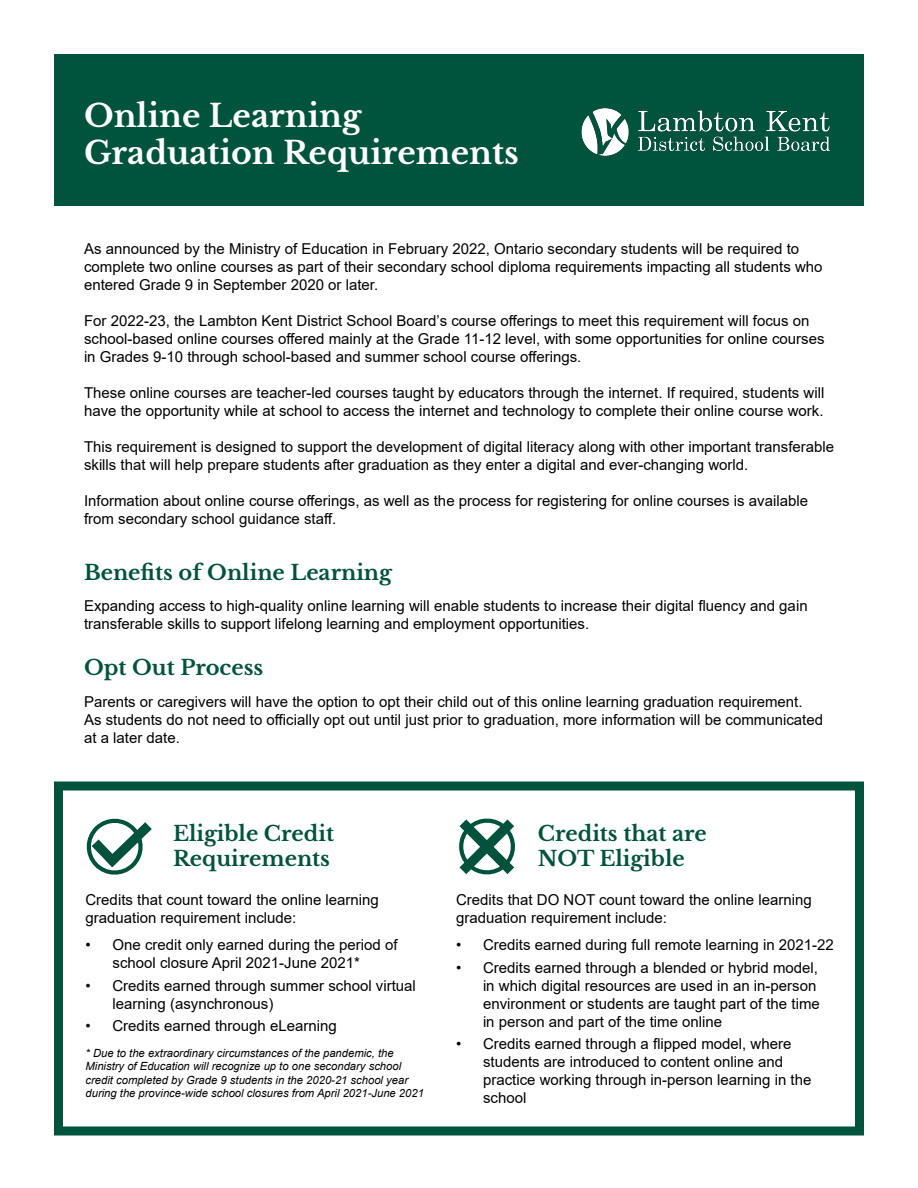
<style>
.page{position:relative;width:918px;height:1188px;background:#fff}
.page>*{position:absolute;margin:0;border:0;box-sizing:border-box;transform-origin:0 0}
.t1{font:700 31.5px/37.8px "Libre Baskerville";color:#fff}
.t2{font:700 21px/25.2px "Libre Baskerville";color:#00533d}
.t3{font:15px/18px "Arial";color:#000}
.t4{font:italic 11.25px/13.5px "Arial";color:#000}
</style>
<div class="page">
<div style="left:54px;top:54px;width:810px;height:152px;background:#00533d"></div>
<div style="left:54px;top:782px;width:810px;height:354px;border:9px solid #00533d"></div>
<svg style="left:459px;top:818px;width:56px;height:57px"></svg>
<svg style="left:86px;top:818px;width:66px;height:57px"></svg>
<img style="left:581px;top:108px;width:249px;height:48px">
<p class="t1" style="left:84px;top:96px;width:436px">Online Learning<br>Graduation Requirements</p>
<p class="t3" style="left:84px;top:240px;width:740px">As announced by the Ministry of Education in February 2022, Ontario secondary students will be required to complete two online courses as part of their secondary school diploma requirements impacting all students who entered Grade 9 in September 2020 or later.</p>
<p class="t3" style="left:84px;top:312px;width:742px">For 2022-23, the Lambton Kent District School Board’s course offerings to meet this requirement will focus on school-based online courses offered mainly at the Grade 11-12 level, with some opportunities for online courses in Grades 9-10 through school-based and summer school course offerings.</p>
<p class="t3" style="left:84px;top:384px;width:742px">These online courses are teacher-led courses taught by educators through the internet. If required, students will have the opportunity while at school to access the internet and technology to complete their online course work.</p>
<p class="t3" style="left:84px;top:438px;width:752px">This requirement is designed to support the development of digital literacy along with other important transferable skills that will help prepare students after graduation as they enter a digital and ever-changing world.</p>
<p class="t3" style="left:84px;top:492px;width:726px">Information about online course offerings, as well as the process for registering for online courses is available from secondary school guidance staff.</p>
<p class="t2" style="left:84px;top:560px;width:310px">Benefits of Online Learning</p>
<p class="t3" style="left:84px;top:597px;width:725px">Expanding access to high-quality online learning will enable students to increase their digital fluency and gain transferable skills to support lifelong learning and employment opportunities.</p>
<p class="t2" style="left:84px;top:655px;width:181px">Opt Out Process</p>
<p class="t3" style="left:84px;top:693px;width:741px">Parents or caregivers will have the option to opt their child out of this online learning graduation requirement.<br>As students do not need to officially opt out until just prior to graduation, more information will be communicated at a later date.</p>
<p class="t2" style="left:173px;top:821px;width:163px">Eligible Credit<br>Requirements</p>
<p class="t3" style="left:86px;top:891px;width:295px">Credits that count toward the online learning graduation requirement include:</p>
<p class="t3" style="left:112px;top:936px;width:287px;text-indent:-27px">• One credit only earned during the period of school closure April 2021-June 2021*</p>
<p class="t3" style="left:112px;top:976px;width:305px;text-indent:-27px">• Credits earned through summer school virtual learning (asynchronous)</p>
<p class="t3" style="left:86px;top:1017px;width:253px">• Credits earned through eLearning</p>
<p class="t4" style="left:86px;top:1046px;width:340px">* Due to the extraordinary circumstances of the pandemic, the Ministry of Education will recognize up to one secondary school credit completed by Grade 9 students in the 2020-21 school year during the province-wide school closures from April 2021-June 2021</p>
<p class="t2" style="left:538px;top:821px;width:170px">Credits that are<br>NOT Eligible</p>
<p class="t3" style="left:456px;top:891px;width:357px">Credits that DO NOT count toward the online learning graduation requirement include:</p>
<p class="t3" style="left:456px;top:936px;width:379px">• Credits earned during full remote learning in 2021-22</p>
<p class="t3" style="left:483px;top:958px;width:338px;text-indent:-27px">• Credits earned through a blended or hybrid model, in which digital resources are used in an in-person environment or students are taught part of the time in person and part of the time online</p>
<p class="t3" style="left:483px;top:1035px;width:330px;text-indent:-27px">• Credits earned through a flipped model, where students are introduced to content online and practice working through in-person learning in the school</p>
</div>
